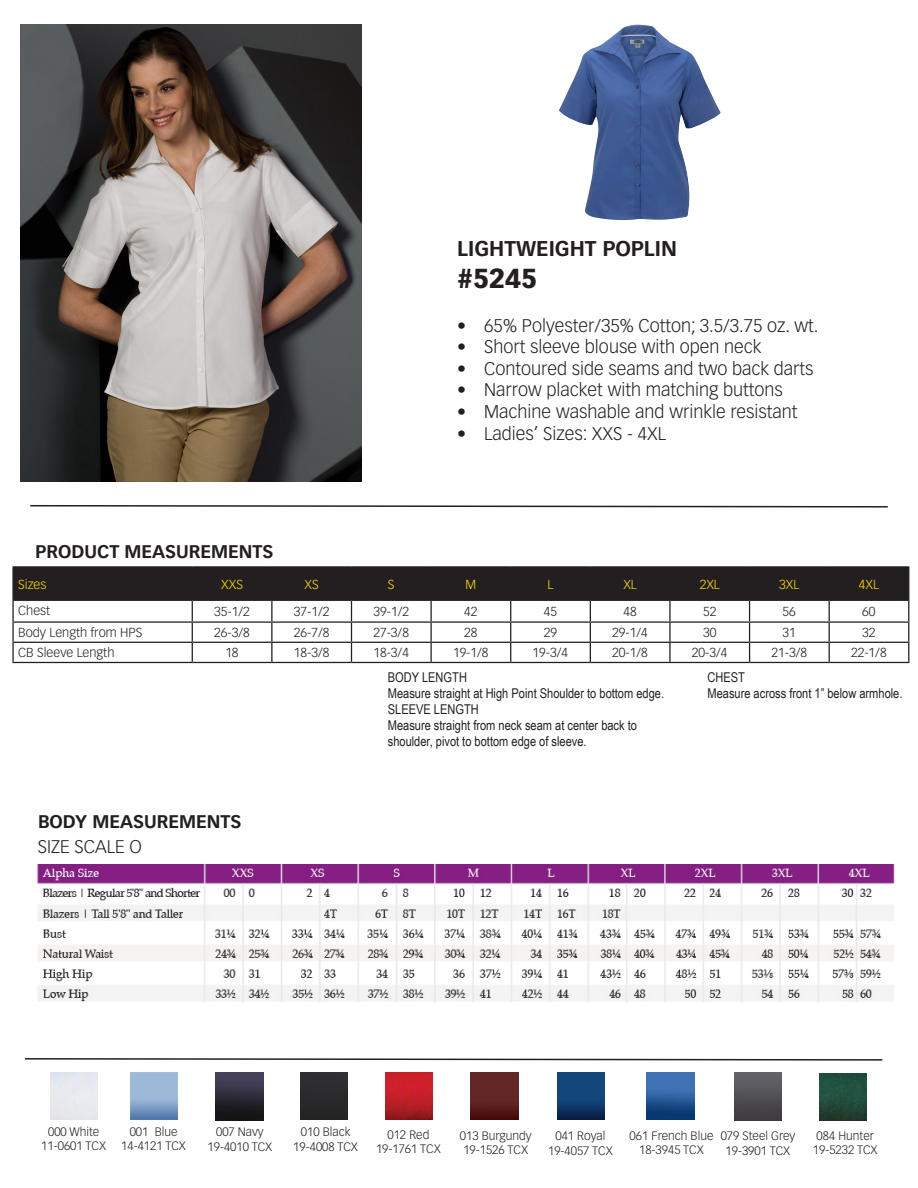
<style>
.page{position:relative;width:918px;height:1188px;background:#fff}
.page>*{position:absolute;margin:0;border:0;box-sizing:border-box;transform-origin:0 0}
.t1{font:900 27px "Vectora LT Pro";color:#231f20}
.t2{font:700 21px "Vectora LT Pro";color:#231f20}
.t3{font:300 18px "Vectora LT Pro";color:#231f20}
.t4{font:700 18px "Vectora LT Pro";color:#231f20}
.t5{font:13.5px/16.2px "Arial Narrow";color:#231f20}
.t6{font:300 12.75px "Vectora LT Pro";color:#231f20}
.t7{font:300 12.75px "Vectora LT Pro";color:#ffdf01}
.t8{font:300 12px/14.4px "Vectora LT Pro";color:#231f20;text-align:center}
</style>
<div class="page">
<img style="left:20px;top:25px;width:341px;height:456px">
<hr style="left:12px;top:566px;width:180px;height:2px;background:#231f20">
<hr style="left:192px;top:566px;width:80px;height:2px;background:#231f20">
<hr style="left:272px;top:566px;width:79px;height:2px;background:#231f20">
<hr style="left:351px;top:566px;width:80px;height:2px;background:#231f20">
<hr style="left:431px;top:566px;width:80px;height:2px;background:#231f20">
<hr style="left:511px;top:566px;width:79px;height:2px;background:#231f20">
<hr style="left:590px;top:566px;width:80px;height:2px;background:#231f20">
<hr style="left:670px;top:566px;width:80px;height:2px;background:#231f20">
<hr style="left:750px;top:566px;width:79px;height:2px;background:#231f20">
<hr style="left:829px;top:566px;width:80px;height:2px;background:#231f20">
<svg style="left:12px;top:567px;width:897px;height:95px"></svg>
<hr style="left:12px;top:662px;width:180px;height:1px;background:#231f20">
<hr style="left:192px;top:662px;width:80px;height:1px;background:#231f20">
<hr style="left:272px;top:662px;width:79px;height:1px;background:#231f20">
<hr style="left:351px;top:662px;width:80px;height:1px;background:#231f20">
<hr style="left:431px;top:662px;width:80px;height:1px;background:#231f20">
<hr style="left:511px;top:662px;width:79px;height:1px;background:#231f20">
<hr style="left:590px;top:662px;width:80px;height:1px;background:#231f20">
<hr style="left:670px;top:662px;width:80px;height:1px;background:#231f20">
<hr style="left:750px;top:662px;width:79px;height:1px;background:#231f20">
<hr style="left:829px;top:662px;width:80px;height:1px;background:#231f20">
<svg style="left:30px;top:505px;width:858px;height:3px"></svg>
<svg style="left:24px;top:1058px;width:859px;height:3px"></svg>
<img style="left:130px;top:1072px;width:47px;height:47px">
<img style="left:216px;top:1073px;width:47px;height:47px">
<div style="left:300px;top:1072px;width:47px;height:47px;background:#2a2a2c"></div>
<img style="left:559px;top:25px;width:162px;height:195px">
<img style="left:385px;top:1072px;width:47px;height:47px">
<img style="left:647px;top:1072px;width:47px;height:47px">
<img style="left:557px;top:1072px;width:48px;height:47px">
<img style="left:471px;top:1072px;width:47px;height:47px">
<img style="left:819px;top:1073px;width:47px;height:47px">
<img style="left:734px;top:1073px;width:47px;height:47px">
<img style="left:38px;top:864px;width:857px;height:138px">
<p class="t4" style="left:36px;top:541px;width:239px">PRODUCT MEASUREMENTS</p>
<p class="t2" style="left:457px;top:236px;width:221px">LIGHTWEIGHT POPLIN</p>
<h1 class="t1" style="left:457px;top:262px;width:81px">#5245</h1>
<p class="t3" style="left:457px;top:314px;width:363px">• 65% Polyester/35% Cotton; 3.5/3.75 oz. wt.</p>
<p class="t3" style="left:457px;top:336px;width:306px">• Short sleeve blouse with open neck</p>
<p class="t3" style="left:457px;top:358px;width:358px">• Contoured side seams and two back darts</p>
<p class="t3" style="left:457px;top:379px;width:327px">• Narrow placket with matching buttons</p>
<p class="t3" style="left:457px;top:401px;width:342px">• Machine washable and wrinkle resistant</p>
<p class="t3" style="left:457px;top:422px;width:210px">• Ladies’ Sizes: XXS - 4XL</p>
<p class="t7" style="left:18px;top:576px;width:30px">Sizes</p>
<p class="t7" style="left:221px;top:576px;width:23px">XXS</p>
<p class="t7" style="left:305px;top:576px;width:16px">XS</p>
<p class="t7" style="left:388px;top:576px;width:8px">S</p>
<p class="t7" style="left:466px;top:576px;width:12px">M</p>
<p class="t7" style="left:548px;top:576px;width:7px">L</p>
<p class="t7" style="left:623px;top:576px;width:15px">XL</p>
<p class="t7" style="left:700px;top:576px;width:22px">2XL</p>
<p class="t7" style="left:779px;top:576px;width:22px">3XL</p>
<p class="t7" style="left:859px;top:576px;width:22px">4XL</p>
<p class="t6" style="left:18px;top:603px;width:34px">Chest</p>
<p class="t6" style="left:214px;top:604px;width:37px">35-1/2</p>
<p class="t6" style="left:294px;top:604px;width:37px">37-1/2</p>
<p class="t6" style="left:373px;top:604px;width:37px">39-1/2</p>
<p class="t6" style="left:464px;top:604px;width:15px">42</p>
<p class="t6" style="left:544px;top:604px;width:15px">45</p>
<p class="t6" style="left:623px;top:604px;width:15px">48</p>
<p class="t6" style="left:703px;top:604px;width:15px">52</p>
<p class="t6" style="left:783px;top:604px;width:15px">56</p>
<p class="t6" style="left:862px;top:604px;width:15px">60</p>
<p class="t6" style="left:18px;top:625px;width:126px">Body Length from HPS</p>
<p class="t6" style="left:214px;top:625px;width:37px">26-3/8</p>
<p class="t6" style="left:294px;top:625px;width:37px">26-7/8</p>
<p class="t6" style="left:373px;top:625px;width:37px">27-3/8</p>
<p class="t6" style="left:464px;top:625px;width:15px">28</p>
<p class="t6" style="left:544px;top:625px;width:15px">29</p>
<p class="t6" style="left:612px;top:625px;width:37px">29-1/4</p>
<p class="t6" style="left:703px;top:625px;width:15px">30</p>
<p class="t6" style="left:783px;top:625px;width:15px">31</p>
<p class="t6" style="left:862px;top:625px;width:15px">32</p>
<p class="t6" style="left:18px;top:645px;width:98px">CB Sleeve Length</p>
<p class="t6" style="left:225px;top:645px;width:15px">18</p>
<p class="t6" style="left:294px;top:645px;width:37px">18-3/8</p>
<p class="t6" style="left:373px;top:645px;width:37px">18-3/4</p>
<p class="t6" style="left:453px;top:645px;width:37px">19-1/8</p>
<p class="t6" style="left:533px;top:645px;width:37px">19-3/4</p>
<p class="t6" style="left:612px;top:645px;width:37px">20-1/8</p>
<p class="t6" style="left:692px;top:645px;width:37px">20-3/4</p>
<p class="t6" style="left:771px;top:645px;width:37px">21-3/8</p>
<p class="t6" style="left:851px;top:645px;width:37px">22-1/8</p>
<p class="t4" style="left:38px;top:811px;width:205px">BODY MEASUREMENTS</p>
<p class="t3" style="left:38px;top:835px;width:106px">SIZE SCALE O</p>
<p class="t5" style="left:388px;top:668px;width:278px">BODY LENGTH<br>Measure straight at High Point Shoulder to bottom edge.<br>SLEEVE LENGTH<br>Measure straight from neck seam at center back to shoulder, pivot to bottom edge of sleeve.</p>
<p class="t5" style="left:708px;top:668px;width:197px">CHEST<br>Measure across front 1” below armhole.</p>
<p class="t8" style="left:41px;top:1124px;width:66px">000 White<br>11-0601 TCX</p>
<p class="t8" style="left:121px;top:1124px;width:66px">001 Blue<br>14-4121 TCX</p>
<p class="t8" style="left:293px;top:1125px;width:66px">010 Black<br>19-4008 TCX</p>
<p class="t8" style="left:376px;top:1127px;width:66px">012 Red<br>19-1761 TCX</p>
<p class="t8" style="left:460px;top:1129px;width:73px;text-align:left">013 Burgundy<br>19-1526 TCX</p>
<p class="t8" style="left:548px;top:1129px;width:66px">041 Royal<br>19-4057 TCX</p>
<p class="t8" style="left:630px;top:1129px;width:85px">061 French Blue<br>18-3945 TCX</p>
<p class="t8" style="left:721px;top:1129px;width:76px">079 Steel Grey<br>19-3901 TCX</p>
<p class="t8" style="left:813px;top:1129px;width:66px">084 Hunter<br>19-5232 TCX</p>
<p class="t8" style="left:208px;top:1125px;width:66px">007 Navy<br>19-4010 TCX</p>
</div>
